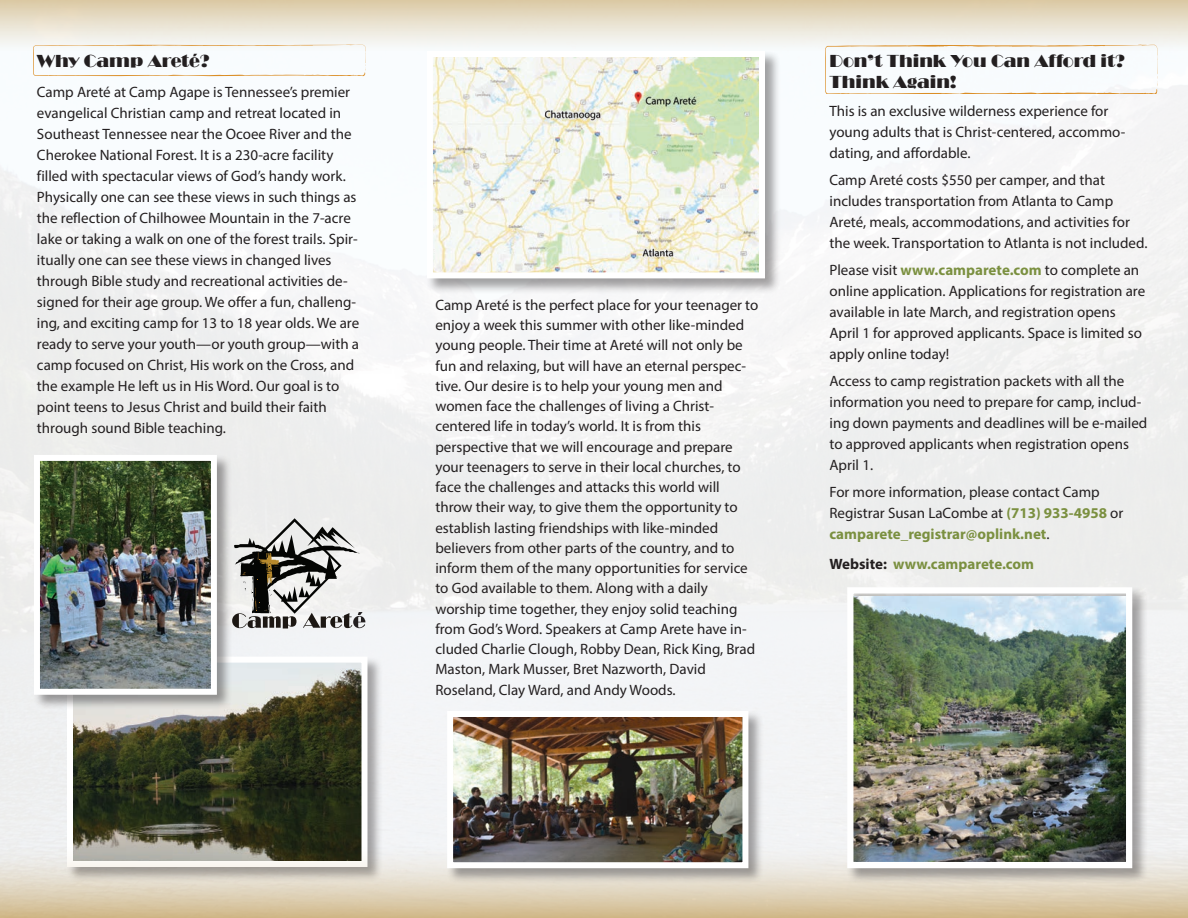
<style>
.page{position:relative;width:1188px;height:918px;background:#fff}
.page>*{position:absolute;margin:0;border:0;box-sizing:border-box;transform-origin:0 0}
.t1{font:18px/21px "Broadway";color:#231f20}
.t2{font:15px/21px "Myriad Pro";color:#231f20}
.t3{font:700 15px "Myriad Pro";color:#7b9040}
.s1{font-weight:700;color:#7b9040}
.s2{color:#231f20}
</style>
<div class="page">
<svg style="left:232px;top:518px;width:133px;height:111px"></svg>
<div style="left:66px;top:656px;width:317px;height:227px;background:#231f20;opacity:.4"></div>
<img style="left:74px;top:664px;width:287px;height:180px">
<div style="left:67px;top:657px;width:301px;height:210px;border:6px solid #fff"></div>
<svg style="left:0;top:844px;width:1188px;height:74px;background:#d5cab2"></svg>
<div style="left:426px;top:50px;width:354px;height:244px;background:#231f20;opacity:.41"></div>
<img style="left:434px;top:58px;width:324px;height:213px">
<div style="left:427px;top:51px;width:338px;height:227px;border:6px solid #fff"></div>
<div style="left:446px;top:710px;width:318px;height:174px;background:#231f20;opacity:.41"></div>
<img style="left:454px;top:718px;width:287px;height:143px">
<div style="left:447px;top:711px;width:301px;height:157px;border:6px solid #fff"></div>
<div style="left:33px;top:454px;width:199px;height:257px;background:#231f20;opacity:.43"></div>
<img style="left:41px;top:462px;width:169px;height:226px">
<div style="left:34px;top:455px;width:183px;height:240px;border:6px solid #fff"></div>
<div style="left:846px;top:586px;width:302px;height:298px;background:#231f20;opacity:.4"></div>
<img style="left:854px;top:597px;width:271px;height:264px">
<div style="left:847px;top:587px;width:285px;height:281px;border:6px solid #fff"></div>
<div style="left:0;top:0;width:1188px;height:51px;background:linear-gradient(to bottom,#dccaa6,#f9fdff)"></div>
<svg style="left:33px;top:45px;width:334px;height:31px"></svg>
<svg style="left:825px;top:45px;width:334px;height:49px"></svg>
<p class="t1" style="left:37px;top:50px;width:174px">Why Camp Areté?</p>
<p class="t2" style="left:37px;top:81px;width:324px">Camp Areté at Camp Agape is Tennessee’s premier evangelical Christian camp and retreat located in Southeast Tennessee near the Ocoee River and the Cherokee National Forest. It is a 230-acre facility filled with spectacular views of God’s handy work.<br>Physically one can see these views in such things as the reflection of Chilhowee Mountain in the 7-acre lake or taking a walk on one of the forest trails. Spir&shy;itually one can see these views in changed lives through Bible study and recreational activities de&shy;signed for their age group. We offer a fun, challeng&shy;ing, and exciting camp for 13 to 18 year olds. We are ready to serve your youth—or youth group—with a camp focused on Christ, His work on the Cross, and the example He left us in His Word. Our goal is to point teens to Jesus Christ and build their faith through sound Bible teaching.</p>
<p class="t2" style="left:435px;top:294px;width:324px;line-height:20.2px">Camp Areté is the perfect place for your teenager to enjoy a week this summer with other like-minded young people. Their time at Areté will not only be fun and relaxing, but will have an eternal perspec&shy;tive. Our desire is to help your young men and women face the challenges of living a Christ&shy;centered life in today’s world. It is from this perspective that we will encourage and prepare your teenagers to serve in their local churches, to face the challenges and attacks this world will throw their way, to give them the opportunity to establish lasting friendships with like-minded believers from other parts of the country, and to inform them of the many opportunities for service to God available to them. Along with a daily worship time together, they enjoy solid teaching from God’s Word. Speakers at Camp Arete have in&shy;cluded Charlie Clough, Robby Dean, Rick King, Brad Maston, Mark Musser, Bret Nazworth, David Roseland, Clay Ward, and Andy Woods.</p>
<p class="t1" style="left:830px;top:50px;width:297px">Don’t Think You Can Afford it?<br>Think Again!</p>
<p class="t2" style="left:830px;top:100px;width:296px">This is an exclusive wilderness experience for young adults that is Christ-centered, accommo&shy;dating, and affordable.</p>
<p class="t2" style="left:830px;top:169px;width:320px">Camp Areté costs $550 per camper, and that includes transportation from Atlanta to Camp Areté, meals, accommodations, and activities for the week. Transportation to Atlanta is not included.</p>
<p class="t2" style="left:830px;top:259px;width:317px">Please visit <span class="s1">www.camparete.com</span> to complete an online application. Applications for registration are available in late March, and registration opens April 1 for approved applicants. Space is limited so apply online today!</p>
<p class="t2" style="left:830px;top:370px;width:319px">Access to camp registration packets with all the information you need to prepare for camp, includ&shy;ing down payments and deadlines will be e-mailed to approved applicants when registration opens April 1.</p>
<p class="t2" style="left:830px;top:481px;width:295px">For more information, please contact Camp<br>Registrar Susan LaCombe at <span class="s1">(713) 933-4958</span> or <span class="s1">camparete_registrar@oplink.net</span>.</p>
<p class="t3" style="left:830px;top:554px;width:206px"><span class="s2">Website:</span> www.camparete.com</p>
</div>
